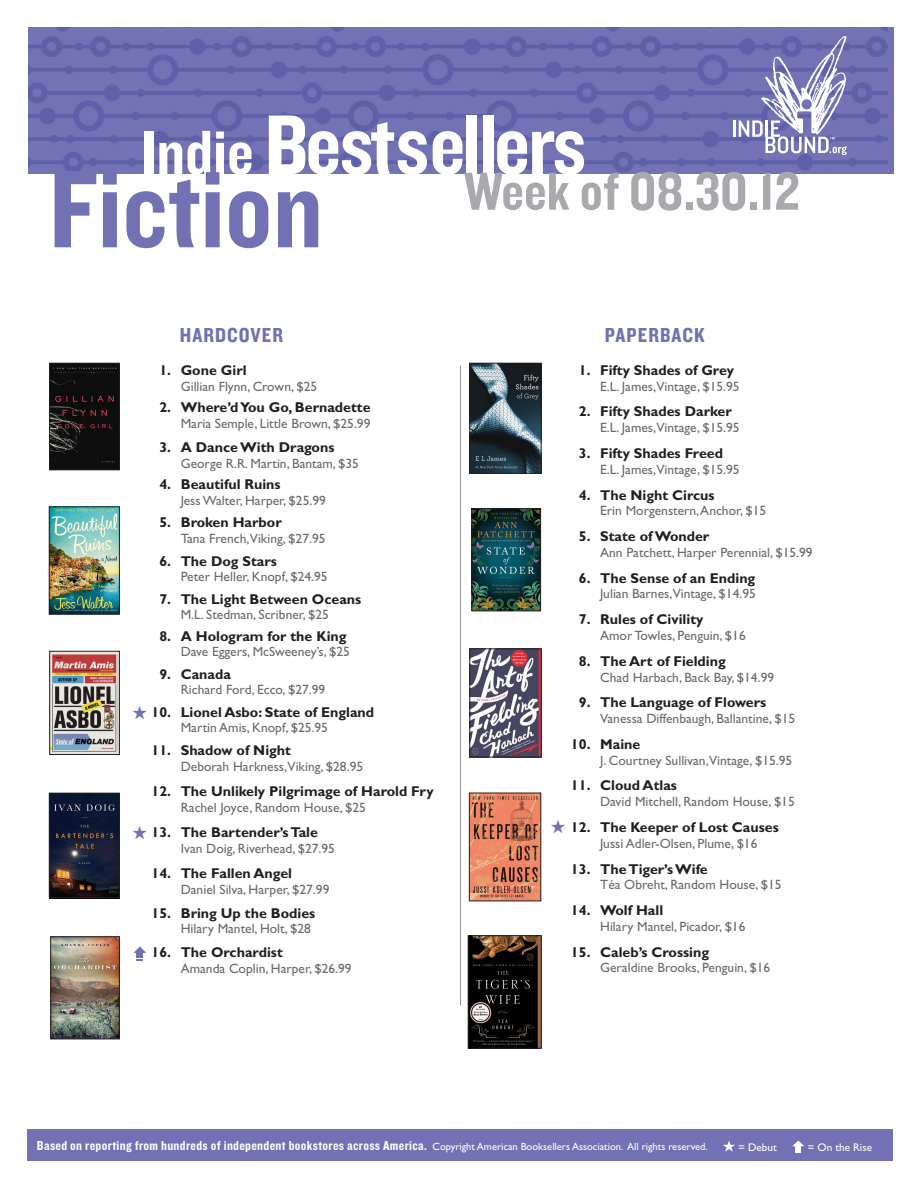
<style>
.page{position:relative;width:918px;height:1188px;background:#fff}
.page>*{position:absolute;margin:0;border:0;box-sizing:border-box;transform-origin:0 0}
.t1{font:114.6px "Knockout 50 Welterweight";color:#7171b3}
.t2{font:88.05px "Knockout 50 Welterweight";letter-spacing:-.03em;color:#fff}
.t3{font:55.5px "Knockout 50 Welterweight";color:#a8a9ad}
.t4{font:21px "Knockout 50 Welterweight";letter-spacing:.05em;color:#7171b3}
.GGTitle{font:700 14.25px "Gill Sans";color:#231f20}
.GGAuthor__Pub__Price{font:13.5px "Gill Sans";color:#6b6b6e}
.t5{font:13.5px "Knockout 50 Welterweight";letter-spacing:.025em;color:#fff}
.t6{font:11.1px "Gill Sans";color:#fff}
.s1{font-size:65.1px}
.s2{font-family:"Gill Sans";font-size:10.5px}
</style>
<div class="page">
<img style="left:51px;top:365px;width:67px;height:103px">
<div style="left:49px;top:363px;width:71px;height:107px;border:1px solid #231f20"></div>
<img style="left:51px;top:509px;width:67px;height:104px">
<div style="left:49px;top:507px;width:71px;height:108px;border:1px solid #231f20"></div>
<img style="left:52px;top:653px;width:66px;height:100px">
<div style="left:50px;top:651px;width:70px;height:104px;border:1px solid #231f20"></div>
<img style="left:53px;top:939px;width:65px;height:98px">
<div style="left:51px;top:937px;width:69px;height:102px;border:1px solid #231f20"></div>
<img style="left:51px;top:795px;width:67px;height:101px">
<div style="left:49px;top:793px;width:71px;height:105px;border:1px solid #231f20"></div>
<img style="left:28px;top:27px;width:860px;height:146px">
<hr style="left:460px;top:366px;width:1px;height:639px;background:#939598">
<div style="left:27px;top:1129px;width:866px;height:32px;background:#7171b3"></div>
<svg style="left:723px;top:1141px;width:12px;height:11px"></svg>
<svg style="left:792px;top:1141px;width:12px;height:12px"></svg>
<hr style="left:733px;top:121px;width:3px;height:16px;background:#fff">
<svg style="left:739px;top:36px;width:108px;height:119px"></svg>
<svg style="left:133px;top:947px;width:13px;height:14px"></svg>
<img style="left:471px;top:795px;width:68px;height:104px">
<div style="left:469px;top:793px;width:72px;height:108px;border:1px solid #231f20"></div>
<img style="left:470px;top:937px;width:69px;height:109px">
<div style="left:468px;top:935px;width:73px;height:113px;border:1px solid #231f20"></div>
<img style="left:472px;top:365px;width:67px;height:106px">
<div style="left:470px;top:363px;width:71px;height:110px;border:1px solid #231f20"></div>
<img style="left:472px;top:651px;width:67px;height:104px">
<div style="left:470px;top:649px;width:71px;height:108px;border:1px solid #231f20"></div>
<img style="left:474px;top:511px;width:65px;height:98px">
<div style="left:472px;top:509px;width:69px;height:102px;border:1px solid #231f20"></div>
<p class="t2" style="left:141px;top:90px;width:447px"><span class="s1">Indie</span> Bestsellers</p>
<p class="t1" style="left:49px;top:137px;width:276px">Fiction</p>
<p class="t3" style="left:464px;top:156px;width:338px">Week of 08.30.12</p>
<p class="t4" style="left:180px;top:321px;width:105px">HARDCOVER</p>
<p class="t4" style="left:605px;top:321px;width:101px">PAPERBACK</p>
<p class="GGTitle" style="left:159px;top:362px;width:89px">1. Gone Girl</p>
<p class="GGAuthor__Pub__Price" style="left:181px;top:379px;width:138px">Gillian Flynn, Crown, $25</p>
<p class="GGTitle" style="left:159px;top:399px;width:213px">2. Where’d You Go, Bernadette</p>
<p class="GGAuthor__Pub__Price" style="left:181px;top:416px;width:191px">Maria Semple, Little Brown, $25.99</p>
<p class="GGTitle" style="left:159px;top:439px;width:177px">3. A Dance With Dragons</p>
<p class="GGAuthor__Pub__Price" style="left:181px;top:456px;width:180px">George R.R. Martin, Bantam, $35</p>
<p class="GGTitle" style="left:159px;top:476px;width:123px">4. Beautiful Ruins</p>
<p class="GGAuthor__Pub__Price" style="left:181px;top:493px;width:147px">Jess Walter, Harper, $25.99</p>
<p class="GGTitle" style="left:159px;top:514px;width:124px">5. Broken Harbor</p>
<p class="GGAuthor__Pub__Price" style="left:181px;top:531px;width:146px">Tana French,Viking, $27.95</p>
<p class="GGTitle" style="left:159px;top:552px;width:119px">6. The Dog Stars</p>
<p class="GGAuthor__Pub__Price" style="left:181px;top:569px;width:148px">Peter Heller, Knopf, $24.95</p>
<p class="GGTitle" style="left:159px;top:590px;width:204px">7. The Light Between Oceans</p>
<p class="GGAuthor__Pub__Price" style="left:181px;top:607px;width:150px">M.L. Stedman, Scribner, $25</p>
<p class="GGTitle" style="left:159px;top:627px;width:189px">8. A Hologram for the King</p>
<p class="GGAuthor__Pub__Price" style="left:181px;top:644px;width:171px">Dave Eggers, McSweeney’s, $25</p>
<p class="GGTitle" style="left:159px;top:665px;width:73px">9. Canada</p>
<p class="GGAuthor__Pub__Price" style="left:181px;top:682px;width:146px">Richard Ford, Ecco, $27.99</p>
<p class="GGTitle" style="left:152px;top:703px;width:224px">10. Lionel Asbo: State of England</p>
<p class="GGAuthor__Pub__Price" style="left:181px;top:720px;width:149px">Martin Amis, Knopf, $25.95</p>
<p class="GGTitle" style="left:152px;top:742px;width:141px">11. Shadow of Night</p>
<p class="GGAuthor__Pub__Price" style="left:181px;top:758px;width:184px">Deborah Harkness,Viking, $28.95</p>
<p class="GGTitle" style="left:152px;top:783px;width:284px">12. The Unlikely Pilgrimage of Harold Fry</p>
<p class="GGAuthor__Pub__Price" style="left:181px;top:799px;width:187px">Rachel Joyce, Random House, $25</p>
<p class="GGTitle" style="left:152px;top:824px;width:168px">13. The Bartender’s Tale</p>
<p class="GGAuthor__Pub__Price" style="left:181px;top:840px;width:156px">Ivan Doig, Riverhead, $27.95</p>
<p class="GGTitle" style="left:152px;top:865px;width:142px">14. The Fallen Angel</p>
<p class="GGAuthor__Pub__Price" style="left:181px;top:881px;width:150px">Daniel Silva, Harper, $27.99</p>
<p class="GGTitle" style="left:152px;top:904px;width:165px">15. Bring Up the Bodies</p>
<p class="GGAuthor__Pub__Price" style="left:181px;top:921px;width:132px">Hilary Mantel, Holt, $28</p>
<p class="GGTitle" style="left:152px;top:944px;width:133px">16. The Orchardist</p>
<p class="GGAuthor__Pub__Price" style="left:181px;top:961px;width:172px">Amanda Coplin, Harper, $26.99</p>
<p class="GGTitle" style="left:579px;top:362px;width:157px">1. Fifty Shades of Grey</p>
<p class="GGAuthor__Pub__Price" style="left:600px;top:378px;width:141px">E.L. James,Vintage, $15.95</p>
<p class="GGTitle" style="left:579px;top:403px;width:154px">2. Fifty Shades Darker</p>
<p class="GGAuthor__Pub__Price" style="left:600px;top:420px;width:141px">E.L. James,Vintage, $15.95</p>
<p class="GGTitle" style="left:579px;top:445px;width:146px">3. Fifty Shades Freed</p>
<p class="GGAuthor__Pub__Price" style="left:600px;top:462px;width:141px">E.L. James,Vintage, $15.95</p>
<p class="GGTitle" style="left:579px;top:486px;width:137px">4. The Night Circus</p>
<p class="GGAuthor__Pub__Price" style="left:600px;top:503px;width:168px">Erin Morgenstern, Anchor, $15</p>
<p class="GGTitle" style="left:579px;top:528px;width:132px">5. State of Wonder</p>
<p class="GGAuthor__Pub__Price" style="left:600px;top:545px;width:214px">Ann Patchett, Harper Perennial, $15.99</p>
<p class="GGTitle" style="left:579px;top:569px;width:178px">6. The Sense of an Ending</p>
<p class="GGAuthor__Pub__Price" style="left:600px;top:586px;width:157px">Julian Barnes,Vintage, $14.95</p>
<p class="GGTitle" style="left:579px;top:611px;width:126px">7. Rules of Civility</p>
<p class="GGAuthor__Pub__Price" style="left:600px;top:628px;width:147px">Amor Towles, Penguin, $16</p>
<p class="GGTitle" style="left:579px;top:653px;width:148px">8. The Art of Fielding</p>
<p class="GGAuthor__Pub__Price" style="left:600px;top:669px;width:175px">Chad Harbach, Back Bay, $14.99</p>
<p class="GGTitle" style="left:579px;top:694px;width:189px">9. The Language of Flowers</p>
<p class="GGAuthor__Pub__Price" style="left:600px;top:711px;width:197px">Vanessa Diffenbaugh, Ballantine, $15</p>
<p class="GGTitle" style="left:571px;top:736px;width:71px">10. Maine</p>
<p class="GGAuthor__Pub__Price" style="left:600px;top:752px;width:194px">J. Courtney Sullivan,Vintage, $15.95</p>
<p class="GGTitle" style="left:571px;top:777px;width:108px">11. Cloud Atlas</p>
<p class="GGAuthor__Pub__Price" style="left:600px;top:794px;width:196px">David Mitchell, Random House, $15</p>
<p class="GGTitle" style="left:571px;top:819px;width:209px">12. The Keeper of Lost Causes</p>
<p class="GGAuthor__Pub__Price" style="left:600px;top:835px;width:159px">Jussi Adler-Olsen, Plume, $16</p>
<p class="GGTitle" style="left:571px;top:860px;width:138px">13. The Tiger’s Wife</p>
<p class="GGAuthor__Pub__Price" style="left:600px;top:877px;width:183px">Téa Obreht, Random House, $15</p>
<p class="GGTitle" style="left:571px;top:902px;width:94px">14. Wolf Hall</p>
<p class="GGAuthor__Pub__Price" style="left:600px;top:919px;width:147px">Hilary Mantel, Picador, $16</p>
<p class="GGTitle" style="left:571px;top:943px;width:140px">15. Caleb’s Crossing</p>
<p class="GGAuthor__Pub__Price" style="left:600px;top:960px;width:172px">Geraldine Brooks, Penguin, $16</p>
<p class="t5" style="left:37px;top:1137px;width:673px">Based on reporting from hundreds of independent bookstores across America. <span class="s2">Copyright American Booksellers Association. All rights reserved.</span></p>
<p class="t6" style="left:739px;top:1141px;width:40px">= Debut</p>
<p class="t6" style="left:808px;top:1141px;width:66px">= On the Rise</p>
</div>
